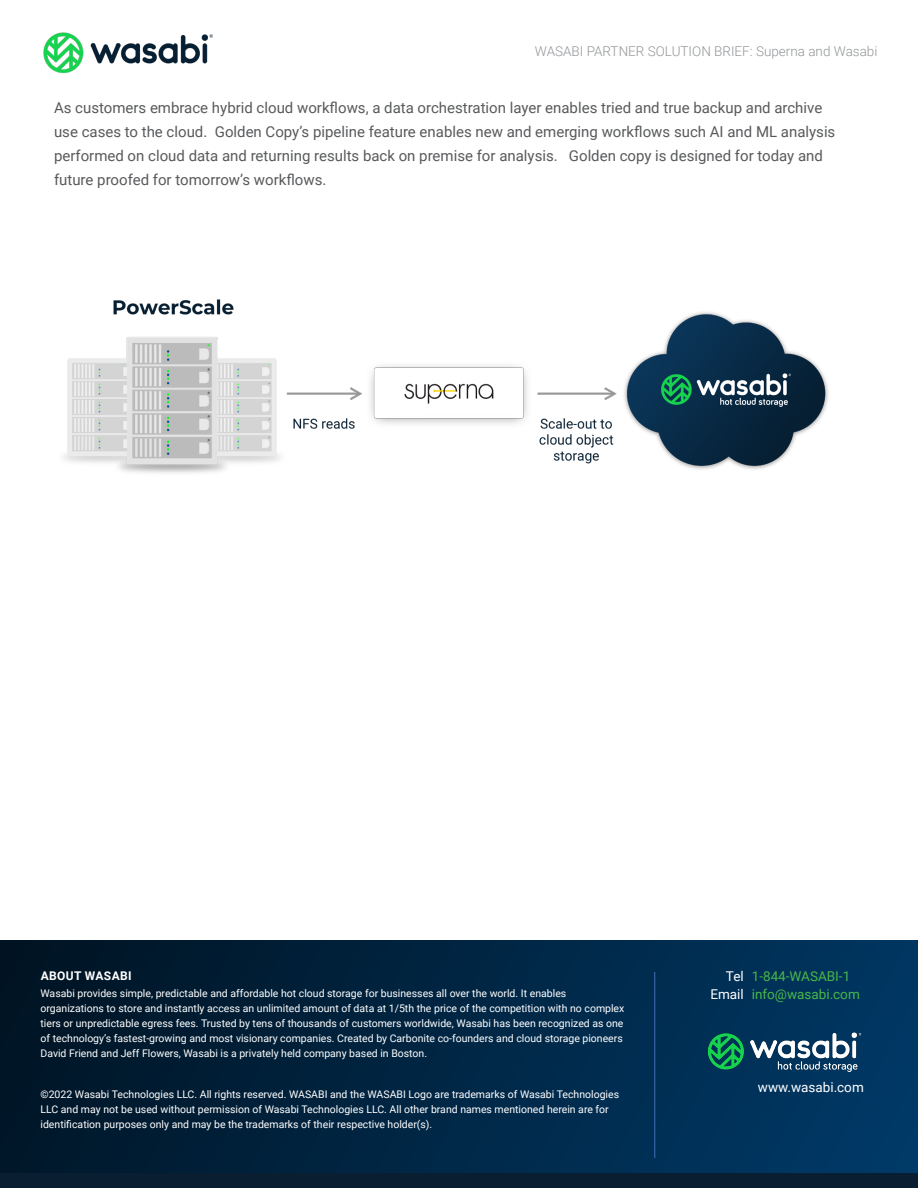
<style>
.page{position:relative;width:918px;height:1188px;background:#fff}
.page>*{position:absolute;margin:0;border:0;box-sizing:border-box;transform-origin:0 0}
.t1{font:15px/24px "Roboto";color:#58595b}
.t2{font:300 13.5px "Roboto";color:#939598}
.t3{font:13.5px/18px "Roboto";color:#48b749}
.t4{font:13.5px/18px "Roboto";color:#fff;text-align:right}
.t5{font:700 12px "Roboto";letter-spacing:.035em;color:#fff}
.t6{font:10.5px/15px "Roboto";color:#fff}
</style>
<div class="page">
<img style="left:43px;top:32px;width:170px;height:41px">
<img style="left:63px;top:299px;width:765px;height:174px">
<div style="left:0;top:1173px;width:918px;height:15px;background:#0a1e32"></div>
<img style="left:0;top:941px;width:918px;height:232px">
<img style="left:705px;top:1029px;width:159px;height:46px">
<hr style="left:654px;top:972px;width:1px;height:186px;background:#466fb6">
<p class="t2" style="left:535px;top:42px;width:344px">WASABI PARTNER SOLUTION BRIEF: Superna and Wasabi</p>
<p class="t1" style="left:54px;top:95px;width:783px">As customers embrace hybrid cloud workflows, a data orchestration layer enables tried and true backup and archive use cases to the cloud. Golden Copy’s pipeline feature enables new and emerging workflows such AI and ML analysis performed on cloud data and returning results back on premise for analysis. Golden copy is designed for today and future proofed for tomorrow’s workflows.</p>
<p class="t5" style="left:41px;top:967px;width:93px">ABOUT WASABI</p>
<p class="t6" style="left:40px;top:986px;width:585px">Wasabi provides simple, predictable and affordable hot cloud storage for businesses all over the world. It enables organizations to store and instantly access an unlimited amount of data at 1/5th the price of the competition with no complex tiers or unpredictable egress fees. Trusted by tens of thousands of customers worldwide, Wasabi has been recognized as one of technology’s fastest-growing and most visionary companies. Created by Carbonite co-founders and cloud storage pioneers David Friend and Jeff Flowers, Wasabi is a privately held company based in Boston.</p>
<p class="t6" style="left:40px;top:1086px;width:580px">©2022 Wasabi Technologies LLC. All rights reserved. WASABI and the WASABI Logo are trademarks of Wasabi Technologies<br>LLC and may not be used without permission of Wasabi Technologies LLC. All other brand names mentioned herein are for identification purposes only and may be the trademarks of their respective holder(s).</p>
<p class="t4" style="left:710px;top:966px;width:35px">Tel<br>Email</p>
<p class="t3" style="left:752px;top:966px;width:110px">1-844-WASABI-1 info@wasabi.com</p>
<p class="t4" style="left:758px;top:1078px;width:107px">www.wasabi.com</p>
</div>
